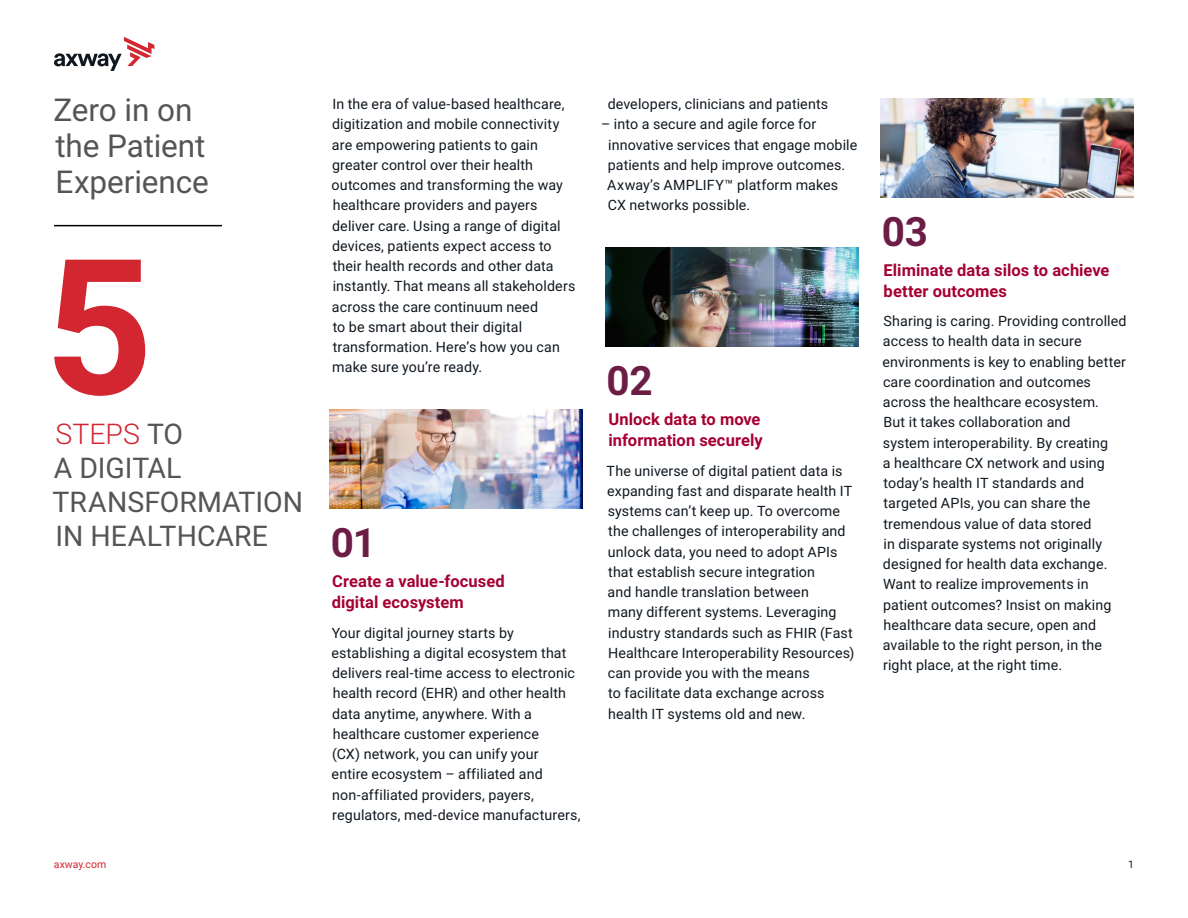
<style>
.page{position:relative;width:1188px;height:918px;background:#fff}
.page>*{position:absolute;margin:0;border:0;box-sizing:border-box;transform-origin:0 0}
.t1{font:700 189px "Roboto";color:#d22630}
.t2{font:700 40.5px "Roboto";color:#6c1d45}
.t3{font:31.5px/36px "Roboto";letter-spacing:-.005em;color:#555559}
.t4{font:28.5px/34.2px "Roboto";color:#555559}
.t5{font:700 16.5px/21px "Roboto";letter-spacing:.005em;color:#a50034}
.t6{font:14.25px/20.2px "Roboto";letter-spacing:.01em;color:#101820}
.t7{font:10.5px "Roboto";color:#d22630}
.t8{font:10.5px "Roboto";color:#101820}
.s1{font-weight:300;color:#d22630}
</style>
<div class="page">
<svg style="left:54px;top:37px;width:100px;height:34px"></svg>
<img style="left:330px;top:410px;width:253px;height:99px">
<img style="left:605px;top:248px;width:253px;height:99px">
<img style="left:880px;top:98px;width:254px;height:99px">
<hr style="left:54px;top:225px;width:168px;height:1px;background:#000">
<h3 class="t3" style="left:53px;top:91px;width:157px">Zero in on the Patient<br>Experience</h3>
<h1 class="t1" style="left:45px;top:194px;width:110px">5</h1>
<h3 class="t4" style="left:53px;top:416px;width:252px"><span class="s1">STEPS</span> TO<br>A DIGITAL<br>TRANSFORMATION<br>IN HEALTHCARE</h3>
<p class="t6" style="left:332px;top:93px;width:245px">In the era of value-based healthcare, digitization and mobile connectivity are empowering patients to gain greater control over their health outcomes and transforming the way healthcare providers and payers deliver care. Using a range of digital devices, patients expect access to their health records and other data instantly. That means all stakeholders across the care continuum need<br>to be smart about their digital transformation. Here’s how you can make sure you’re ready.</p>
<h2 class="t2" style="left:331px;top:515px;width:47px">01</h2>
<p class="t5" style="left:332px;top:570px;width:174px">Create a value-focused digital ecosystem</p>
<p class="t6" style="left:332px;top:622px;width:250px">Your digital journey starts by establishing a digital ecosystem that delivers real-time access to electronic health record (EHR) and other health data anytime, anywhere. With a healthcare customer experience<br>(CX) network, you can unify your<br>entire ecosystem – affiliated and non-affiliated providers, payers, regulators, med-device manufacturers,</p>
<p class="t6" style="left:608px;top:93px;width:222px">developers, clinicians and patients</p>
<p class="t6" style="left:607px;top:114px;width:252px;text-indent:-6px">– into a secure and agile force for innovative services that engage mobile patients and help improve outcomes.<br>Axway’s AMPLIFY™ platform makes CX networks possible.</p>
<h2 class="t2" style="left:607px;top:353px;width:48px">02</h2>
<p class="t5" style="left:608px;top:408px;width:156px">Unlock data to move information securely</p>
<p class="t6" style="left:607px;top:460px;width:249px">The universe of digital patient data is expanding fast and disparate health IT systems can’t keep up. To overcome the challenges of interoperability and unlock data, you need to adopt APIs that establish secure integration<br>and handle translation between<br>many different systems. Leveraging industry standards such as FHIR (Fast Healthcare Interoperability Resources) can provide you with the means<br>to facilitate data exchange across health IT systems old and new.</p>
<h2 class="t2" style="left:882px;top:203px;width:48px">03</h2>
<p class="t5" style="left:884px;top:259px;width:227px">Eliminate data silos to achieve better outcomes</p>
<p class="t6" style="left:883px;top:310px;width:246px">Sharing is caring. Providing controlled access to health data in secure environments is key to enabling better care coordination and outcomes across the healthcare ecosystem.<br>But it takes collaboration and<br>system interoperability. By creating<br>a healthcare CX network and using today’s health IT standards and targeted APIs, you can share the tremendous value of data stored<br>in disparate systems not originally designed for health data exchange.<br>Want to realize improvements in patient outcomes? Insist on making healthcare data secure, open and available to the right person, in the right place, at the right time.</p>
<p class="t7" style="left:54px;top:857px;width:54px">axway.com</p>
<p class="t8" style="left:1128px;top:857px;width:7px">1</p>
</div>
